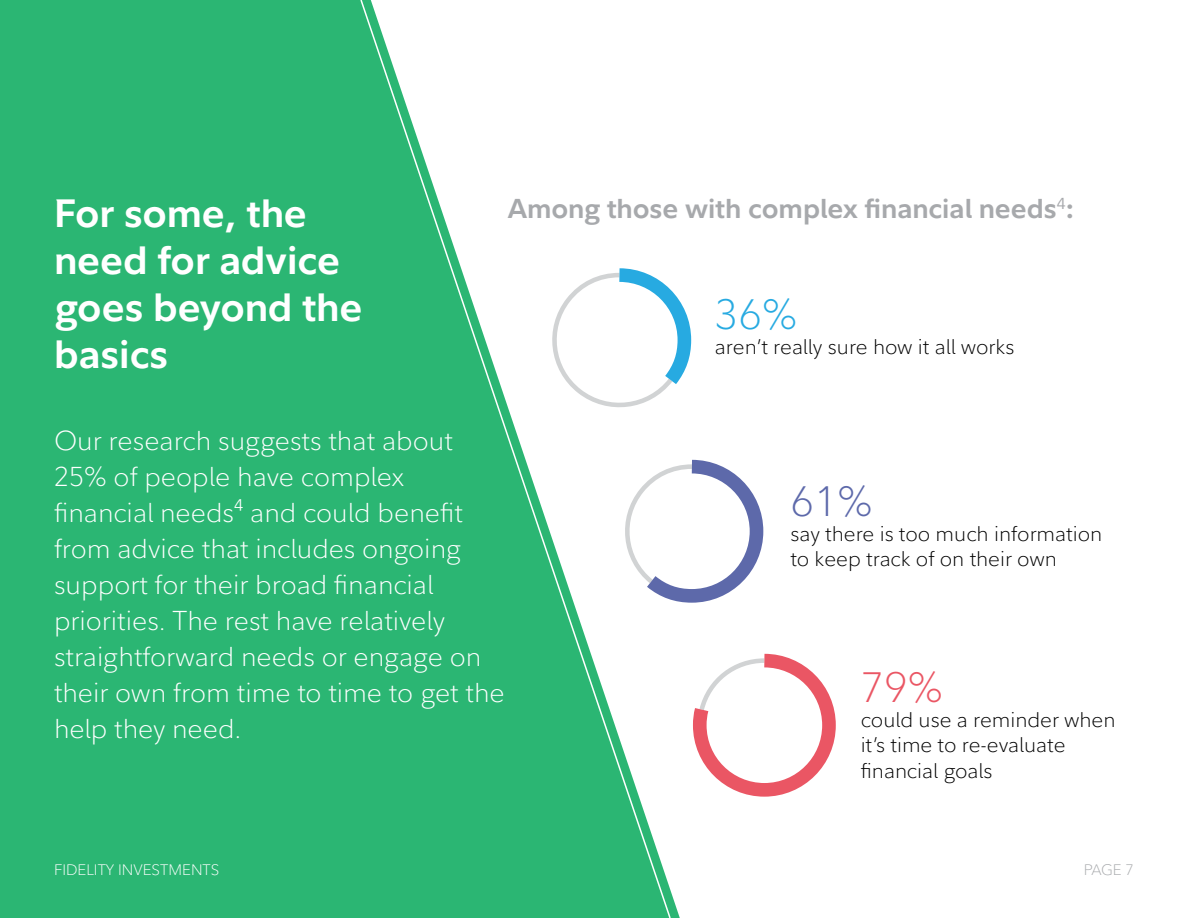
<style>
.page{position:relative;width:1188px;height:918px;background:#fff}
.page>*{position:absolute;margin:0;border:0;box-sizing:border-box;transform-origin:0 0}
.t1{font:300 42px "Fidelity Sans";color:#27aae1}
.t2{font:300 42px "Fidelity Sans";color:#ea5664}
.t3{font:300 42px "Fidelity Sans";color:#5d69aa}
.t4{font:700 39px/46.8px "Fidelity Sans";color:#fff}
.t5{font:300 27px/36px "Fidelity Sans";color:#fff}
.t6{font:700 27px "Fidelity Sans";color:#a7a9ac}
.t7{font:300 21px/25.2px "Fidelity Sans";color:#000}
.t8{font:300 15px "Fidelity Sans";color:#fff}
.t9{font:300 15px "Fidelity Sans";color:#a7a9ac}
</style>
<div class="page">
<svg style="left:680px;top:301px;width:12px;height:78px"></svg>
<svg style="left:693px;top:653px;width:143px;height:144px"></svg>
<svg style="left:680px;top:459px;width:84px;height:144px"></svg>
<div style="left:0;top:0;width:680px;height:918px;background:#2bb673"></div>
<svg style="left:359px;top:0;width:313px;height:918px"></svg>
<h2 class="t4" style="left:54px;top:189px;width:310px">For some, the need for advice goes beyond the basics</h2>
<p class="t6" style="left:508px;top:191px;width:568px">Among those with complex financial needs<sup>4</sup>:</p>
<h1 class="t1" style="left:715px;top:286px;width:84px">36%</h1>
<p class="t7" style="left:715px;top:334px;width:301px">aren’t really sure how it all works</p>
<p class="t5" style="left:54px;top:423px;width:452px">Our research suggests that about<br>25% of people have complex financial needs4 and could benefit from advice that includes ongoing support for their broad financial priorities. The rest have relatively straightforward needs or engage on their own from time to time to get the help they need.</p>
<p class="t8" style="left:54px;top:860px;width:167px">FIDELITY INVESTMENTS</p>
<h1 class="t3" style="left:790px;top:474px;width:84px">61%</h1>
<p class="t7" style="left:790px;top:521px;width:313px">say there is too much information to keep track of on their own</p>
<h1 class="t2" style="left:861px;top:660px;width:84px">79%</h1>
<p class="t7" style="left:861px;top:707px;width:256px">could use a reminder when it’s time to re-evaluate financial goals</p>
<p class="t9" style="left:1084px;top:860px;width:52px">PAGE 7</p>
</div>
